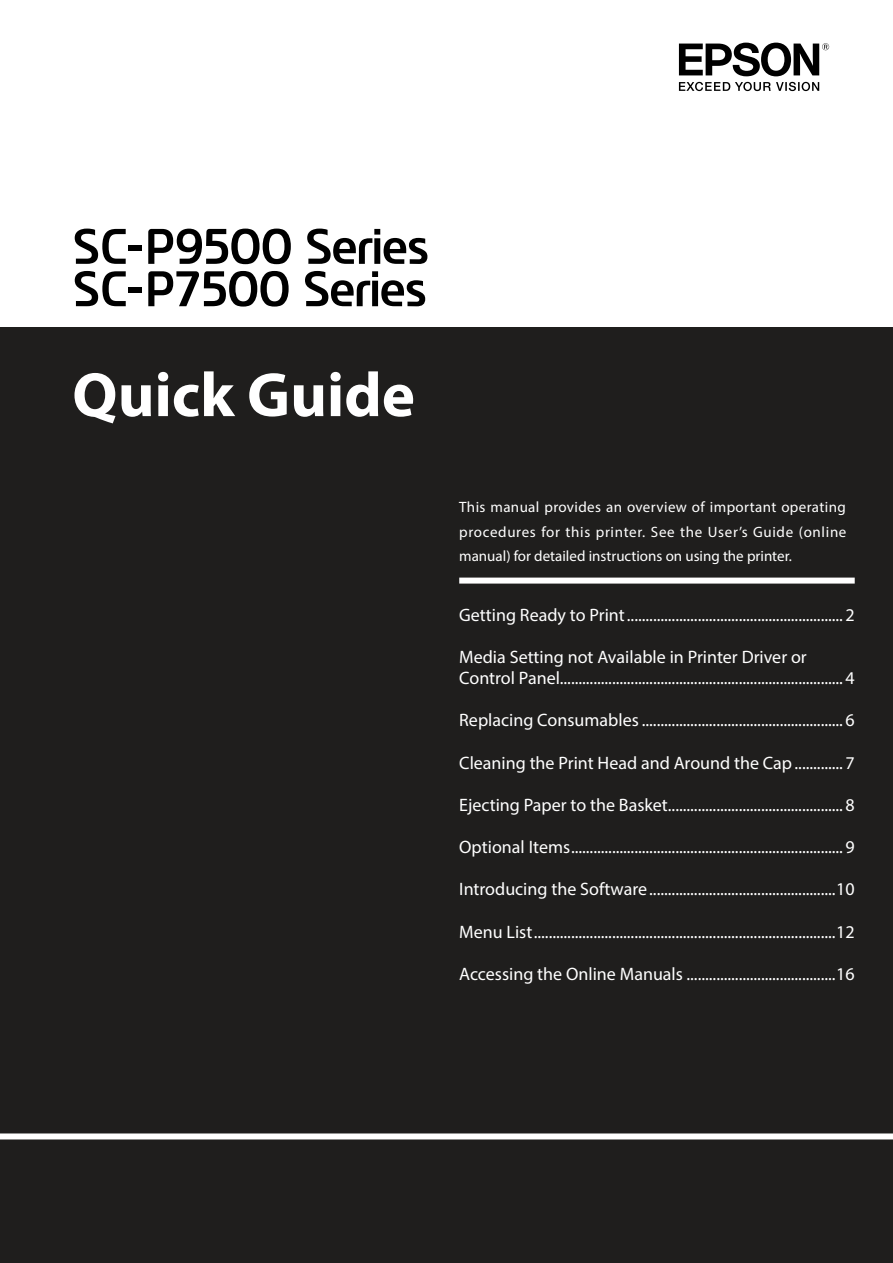
<style>
.page{position:relative;width:893px;height:1263px;background:#fff}
.page>*{position:absolute;margin:0;border:0;box-sizing:border-box;transform-origin:0 0}
.t1{font:700 63px "Myriad Pro";color:#fff}
.t2{font:18px/21px "Myriad Pro";color:#fff}
.t3{font:15px/24.5px "Myriad Pro";color:#fff;text-align:justify}
</style>
<div class="page">
<div style="left:0;top:328px;width:893px;height:935px;background:#1f1e1d"></div>
<svg style="left:75px;top:271px;width:51px;height:35px"></svg>
<div style="left:128px;top:288px;width:13px;height:5px;background:#000"></div>
<svg style="left:148px;top:271px;width:141px;height:36px"></svg>
<svg style="left:305px;top:271px;width:120px;height:35px"></svg>
<svg style="left:75px;top:229px;width:51px;height:35px"></svg>
<div style="left:128px;top:245px;width:13px;height:5px;background:#000"></div>
<svg style="left:148px;top:229px;width:143px;height:35px"></svg>
<svg style="left:307px;top:229px;width:120px;height:35px"></svg>
<div style="left:459px;top:578px;width:396px;height:6px;background:#fff"></div>
<div style="left:0;top:1133px;width:893px;height:6px;background:#fff"></div>
<svg style="left:679px;top:82px;width:140px;height:9px"></svg>
<svg style="left:679px;top:43px;width:150px;height:33px"></svg>
<h1 class="t1" style="left:72px;top:354px;width:344px">Quick Guide</h1>
<p class="t3" style="left:459px;top:495px;width:389px">This manual provides an overview of important operating procedures for this printer. See the User’s Guide (online manual) for detailed instructions on using the printer.</p>
<p class="t2" style="left:459px;top:604px;width:397px">Getting Ready to Print.......................................................... 2</p>
<p class="t2" style="left:459px;top:646px;width:397px">Media Setting not Available in Printer Driver or<br>Control Panel............................................................................ 4</p>
<p class="t2" style="left:459px;top:709px;width:397px">Replacing Consumables ...................................................... 6</p>
<p class="t2" style="left:459px;top:752px;width:397px">Cleaning the Print Head and Around the Cap............. 7</p>
<p class="t2" style="left:459px;top:794px;width:397px">Ejecting Paper to the Basket............................................... 8</p>
<p class="t2" style="left:459px;top:836px;width:397px">Optional Items......................................................................... 9</p>
<p class="t2" style="left:459px;top:878px;width:397px">Introducing the Software..................................................10</p>
<p class="t2" style="left:459px;top:921px;width:397px">Menu List.................................................................................12</p>
<p class="t2" style="left:459px;top:963px;width:397px">Accessing the Online Manuals ........................................16</p>
</div>
